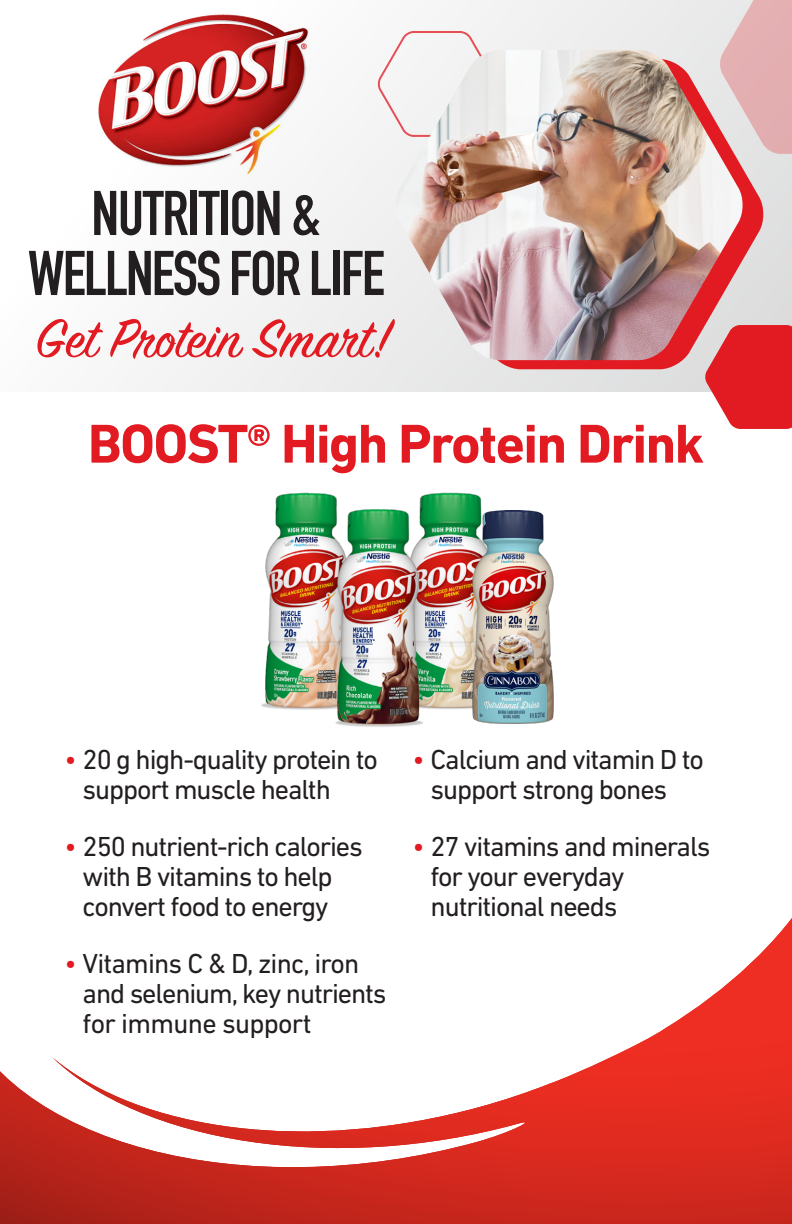
<style>
.page{position:relative;width:792px;height:1224px;background:#fff}
.page>*{position:absolute;margin:0;border:0;box-sizing:border-box;transform-origin:0 0}
.t1{font:700 62px/60px "DIN Condensed";letter-spacing:-.03em;color:#231f20;text-align:center}
.t2{font:60px "Sign Painter House Script";color:#e21a21}
.Bullets{font:700 55.6px "DIN Next LT Pro";letter-spacing:-.03em;color:#e21a21}
.t3{font:28px/30px "DIN Next LT Pro";letter-spacing:-.04em;color:#231f20}
.s1{color:#e21a21}
</style>
<div class="page">
<svg style="left:0;top:918px;width:792px;height:306px"></svg>
<div style="left:0;top:0;width:792px;height:392px;background:linear-gradient(to right,#fbfbfb,#e3e3e4)"></div>
<svg style="left:415px;top:154px;width:350px;height:215px;background:#e18f93"></svg>
<svg style="left:705px;top:325px;width:87px;height:104px;background:#e43036"></svg>
<svg style="left:391px;top:30px;width:107px;height:108px"></svg>
<svg style="left:719px;top:0;width:73px;height:154px;background:#e4b8bb"></svg>
<img style="left:395px;top:50px;width:349px;height:310px">
<img style="left:14px;top:0;width:377px;height:280px">
<img style="left:261px;top:492px;width:258px;height:235px">
<img style="left:407px;top:511px;width:147px;height:213px">
<p class="t1" style="left:28px;top:183px;width:358px">NUTRITION &amp;<br>WELLNESS FOR LIFE</p>
<p class="t2" style="left:36px;top:302px;width:357px">Get Protein Smart!</p>
<p class="Bullets" style="left:88px;top:411px;width:618px">BOOST® High Protein Drink</p>
<p class="t3" style="left:83px;top:745px;width:297px;text-indent:-18px"><span class="s1">•</span> 20 g high-quality protein to support muscle health</p>
<p class="t3" style="left:65px;top:832px;width:300px;text-align:center"><span class="s1">•</span> 250 nutrient-rich calories with B vitamins to help convert food to energy</p>
<p class="t3" style="left:83px;top:949px;width:306px;text-indent:-18px"><span class="s1">•</span> Vitamins C &amp; D, zinc, iron and selenium, key nutrients for immune support</p>
<p class="t3" style="left:431px;top:745px;width:275px;text-indent:-18px"><span class="s1">•</span> Calcium and vitamin D to support strong bones</p>
<p class="t3" style="left:431px;top:832px;width:281px;text-indent:-18px"><span class="s1">•</span> 27 vitamins and minerals for your everyday nutritional needs</p>
</div>
